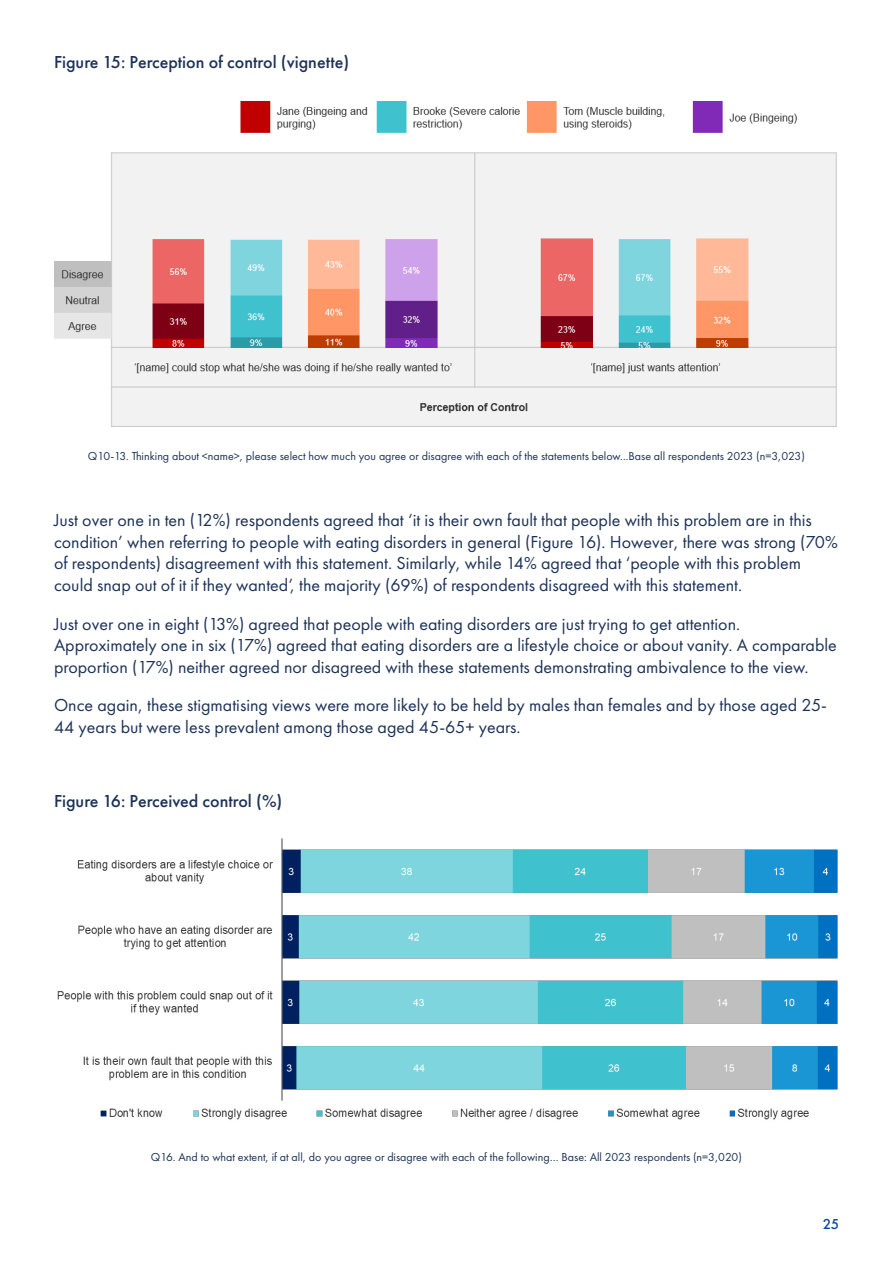
<style>
.page{position:relative;width:893px;height:1263px;background:#fff}
.page>*{position:absolute;margin:0;border:0;box-sizing:border-box;transform-origin:0 0}
.t1{font:18px/21.6px "Futura PT";color:#1c3256}
.t2{font:500 18px "Futura PT";color:#1c3256}
.t3{font:500 15px "Futura PT";color:#104798}
.t4{font:12px "Futura PT";color:#1c3256}
</style>
<div class="page">
<img style="left:54px;top:101px;width:783px;height:326px">
<img style="left:57px;top:838px;width:780px;height:282px">
<p class="t2" style="left:54px;top:51px;width:297px">Figure 15: Perception of control (vignette)</p>
<p class="t4" style="left:88px;top:449px;width:718px">Q10-13. Thinking about &lt;name&gt;, please select how much you agree or disagree with each of the statements below...Base all respondents 2023 (n=3,023)</p>
<p class="t1" style="left:54px;top:509px;width:785px">Just over one in ten (12%) respondents agreed that ‘it is their own fault that people with this problem are in this condition’ when referring to people with eating disorders in general (Figure 16). However, there was strong (70% of respondents) disagreement with this statement. Similarly, while 14% agreed that ‘people with this problem could snap out of it if they wanted’, the majority (69%) of respondents disagreed with this statement.</p>
<p class="t1" style="left:54px;top:613px;width:784px">Just over one in eight (13%) agreed that people with eating disorders are just trying to get attention.<br>Approximately one in six (17%) agreed that eating disorders are a lifestyle choice or about vanity. A comparable proportion (17%) neither agreed nor disagreed with these statements demonstrating ambivalence to the view.</p>
<p class="t1" style="left:54px;top:694px;width:774px">Once again, these stigmatising views were more likely to be held by males than females and by those aged 25-<br>44 years but were less prevalent among those aged 45-65+ years.</p>
<p class="t2" style="left:54px;top:790px;width:230px">Figure 16: Perceived control (%)</p>
<p class="t4" style="left:151px;top:1150px;width:592px">Q16. And to what extent, if at all, do you agree or disagree with each of the following… Base: All 2023 respondents (n=3,020)</p>
<p class="t3" style="left:823px;top:1215px;width:18px">25</p>
</div>
